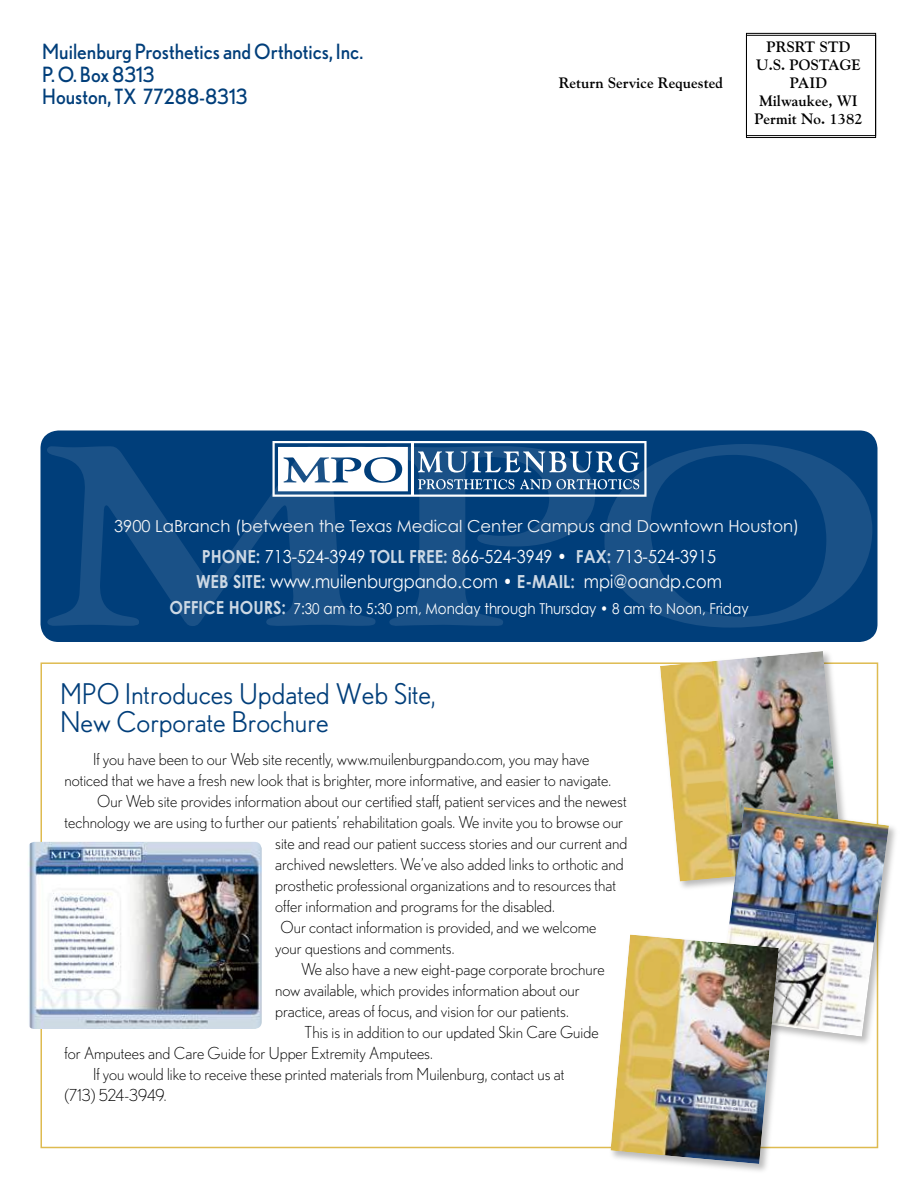
<style>
.page{position:relative;width:918px;height:1188px;background:#fff}
.page>*{position:absolute;margin:0;border:0;box-sizing:border-box;transform-origin:0 0}
.t1{font:28.5px/28.5px "Nobel";color:#003e7a}
.t2{font:21px/22.5px "Nobel";color:#003e7a;scale:.94 1}
.t3{font:18px/25.5px "Century Gothic";color:#fff;text-align:center;scale:.9 1}
.t4{font:300 16.5px "Nobel";color:#000}
.t5{font:16.5px "Century Gothic";color:#f5f5f6}
.t6{font:300 16.5px "Nobel";letter-spacing:-.02em;color:#000}
.t7{font:700 15px/18px "Goudy";color:#000;text-align:center}
.t8{font:15px "Century Gothic";color:#fff;scale:.9 1}
.s1{font-weight:700;color:#ccd8e4}
.s2{font-weight:700;font-size:18px;color:#ccd8e4}
</style>
<div class="page">
<div style="left:746px;top:33px;width:130px;height:103px;border:1px solid #000"></div>
<div style="left:40px;top:430px;width:838px;height:212px;background:#003e7a;border-radius:18px"></div>
<svg style="left:47px;top:446px;width:225px;height:180px"></svg>
<svg style="left:647px;top:444px;width:225px;height:184px"></svg>
<svg style="left:272px;top:441px;width:375px;height:185px"></svg>
<div style="left:746px;top:35px;width:130px;height:103px;border:1px solid #000"></div>
<img style="left:27px;top:842px;width:235px;height:187px;border-radius:7px">
<div style="left:658px;top:649px;width:195px;height:243px;background:#000;opacity:.27"></div>
<img style="left:660px;top:651px;width:183px;height:231px">
<div style="left:715px;top:805px;width:184px;height:242px;background:#000;opacity:.27"></div>
<img style="left:717px;top:807px;width:172px;height:230px">
<div style="left:608px;top:932px;width:181px;height:242px;background:#000;opacity:.27"></div>
<img style="left:610px;top:934px;width:169px;height:230px">
<p class="t2" style="left:42px;top:40px;width:343px">Muilenburg Prosthetics and Orthotics, Inc.<br>P. O. Box 8313<br>Houston, TX 77288-8313</p>
<p class="t7" style="left:559px;top:74px;width:166px">Return Service Requested</p>
<p class="t7" style="left:754px;top:38px;width:110px">PRSRT STD<br>U.S. Postage<br>PAID<br>Milwaukee, WI<br>Permit No. 1382</p>
<p class="t5" style="left:114px;top:516px;width:687px">3900 LaBranch (between the Texas Medical Center Campus and Downtown Houston)</p>
<p class="t3" style="left:196px;top:543px;width:586px"><span class="s1">PHONE:</span> 713-524-3949 <span class="s1">TOLL FREE:</span> 866-524-3949 • <span class="s1">FAX:</span> 713-524-3915<br><span class="s1">WEB SITE:</span> www.muilenburgpando.com • <span class="s1">E-MAIL:</span> mpi@oandp.com</p>
<p class="t8" style="left:169px;top:599px;width:645px"><span class="s2">OFFICE HOURS:</span> 7:30 am to 5:30 pm, Monday through Thursday • 8 am to Noon, Friday</p>
<h1 class="t1" style="left:60px;top:679px;width:377px">MPO Introduces Updated Web Site,<br>New Corporate Brochure</h1>
<p class="t4" style="left:93px;top:749px;width:498px">If you have been to our Web site recently, www.muilenburgpando.com, you may have</p>
<p class="t4" style="left:64px;top:770px;width:548px">noticed that we have a fresh new look that is brighter, more informative, and easier to navigate.</p>
<p class="t4" style="left:97px;top:791px;width:531px">Our Web site provides information about our certified staff, patient services and the newest</p>
<p class="t4" style="left:64px;top:812px;width:560px">technology we are using to further our patients’ rehabilitation goals. We invite you to browse our</p>
<p class="t4" style="left:275px;top:833px;width:354px">site and read our patient success stories and our current and</p>
<p class="t4" style="left:275px;top:854px;width:350px">archived newsletters. We’ve also added links to orthotic and</p>
<p class="t4" style="left:275px;top:875px;width:342px">prosthetic professional organizations and to resources that</p>
<p class="t4" style="left:275px;top:896px;width:281px">offer information and programs for the disabled.</p>
<p class="t4" style="left:281px;top:917px;width:317px">Our contact information is provided, and we welcome</p>
<p class="t4" style="left:275px;top:938px;width:181px">your questions and comments.</p>
<p class="t4" style="left:301px;top:959px;width:305px">We also have a new eight-page corporate brochure</p>
<p class="t4" style="left:275px;top:980px;width:306px">now available, which provides information about our</p>
<p class="t4" style="left:275px;top:1001px;width:295px">practice, areas of focus, and vision for our patients.</p>
<p class="t4" style="left:305px;top:1022px;width:296px">This is in addition to our updated Skin Care Guide</p>
<p class="t4" style="left:64px;top:1043px;width:370px">for Amputees and Care Guide for Upper Extremity Amputees.</p>
<p class="t4" style="left:93px;top:1064px;width:473px">If you would like to receive these printed materials from Muilenburg, contact us at</p>
<p class="t6" style="left:64px;top:1085px;width:104px">(713) 524-3949.</p>
</div>
